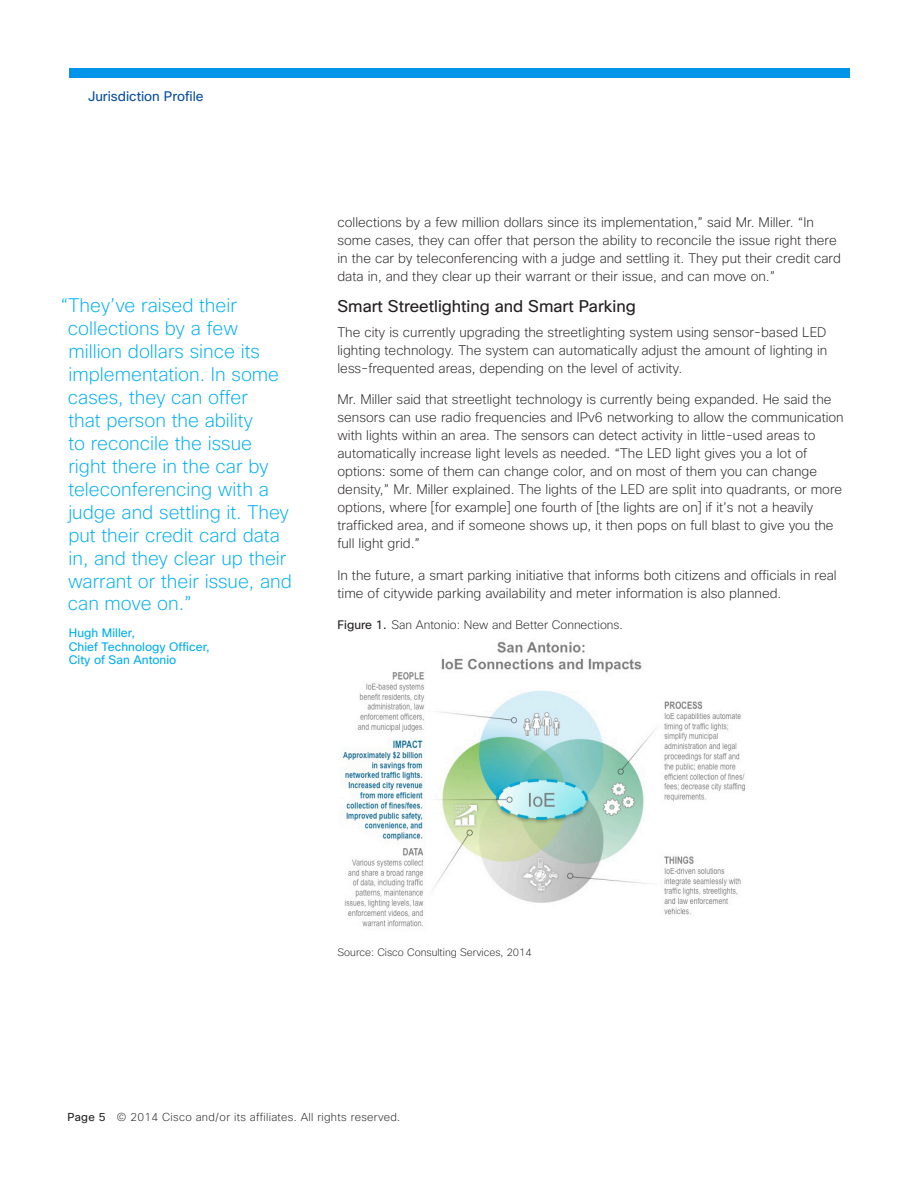
<style>
.page{position:relative;width:918px;height:1188px;background:#fff}
.page>*{position:absolute;margin:0;border:0;box-sizing:border-box;transform-origin:0 0}
.Quote_body{font:200 19.2px/23px "Cisco Sans";color:#00aeef}
.Body_1{font:16.5px "Cisco Sans";color:#231f20}
.Body_1-2{font:200 13.5px/18px "Cisco Sans";color:#231f20}
.Page_head_1{font:13.5px "Cisco Sans";color:#0a4fa0}
.Quote_body-2{font:12px/13.5px "Cisco Sans";color:#00aeef}
.Body_1-3{font:200 12px "Cisco Sans";color:#231f20}
.Folio{font:200 11.25px "Cisco Sans";letter-spacing:.025em;color:#231f20}
.Body_1-4{font:200 10.5px "Cisco Sans";color:#231f20}
.s1{font-weight:400}
</style>
<div class="page">
<div style="left:69px;top:68px;width:780px;height:10px;background:#0095ea"></div>
<img style="left:342px;top:641px;width:403px;height:286px">
<p class="Page_head_1" style="left:88px;top:87px;width:117px">Jurisdiction Profile</p>
<p class="Quote_body" style="left:68px;top:294px;width:225px;text-indent:-7px">“They’ve raised their collections by a few million dollars since its implementation. In some cases, they can offer<br>that person the ability<br>to reconcile the issue right there in the car by teleconferencing with a judge and settling it. They put their credit card data in, and they clear up their warrant or their issue, and can move on.”</p>
<p class="Quote_body-2" style="left:69px;top:627px;width:142px">Hugh Miller,<br>Chief Technology Officer,<br>City of San Antonio</p>
<p class="Body_1-2" style="left:338px;top:213px;width:505px">collections by a few million dollars since its implementation,” said Mr. Miller. “In some cases, they can offer that person the ability to reconcile the issue right there in the car by teleconferencing with a judge and settling it. They put their credit card data in, and they clear up their warrant or their issue, and can move on.”</p>
<p class="Body_1" style="left:338px;top:296px;width:300px">Smart Streetlighting and Smart Parking</p>
<p class="Body_1-2" style="left:338px;top:323px;width:491px;text-align:justify">The city is currently upgrading the streetlighting system using sensor-based LED lighting technology. The system can automatically adjust the amount of lighting in less-frequented areas, depending on the level of activity.</p>
<p class="Body_1-2" style="left:338px;top:391px;width:508px">Mr. Miller said that streetlight technology is currently being expanded. He said the sensors can use radio frequencies and IPv6 networking to allow the communication with lights within an area. The sensors can detect activity in little-used areas to automatically increase light levels as needed. “The LED light gives you a lot of options: some of them can change color, and on most of them you can change density,” Mr. Miller explained. The lights of the LED are split into quadrants, or more options, where [for example] one fourth of [the lights are on] if it’s not a heavily trafficked area, and if someone shows up, it then pops on full blast to give you the full light grid.”</p>
<p class="Body_1-2" style="left:338px;top:566px;width:501px">In the future, a smart parking initiative that informs both citizens and officials in real time of citywide parking availability and meter information is also planned.</p>
<p class="Body_1-3" style="left:338px;top:618px;width:287px"><span class="s1">Figure 1.</span> San Antonio: New and Better Connections.</p>
<p class="Body_1-4" style="left:338px;top:945px;width:196px">Source: Cisco Consulting Services, 2014</p>
<p class="Folio" style="left:68px;top:1109px;width:334px"><span class="s1">Page 5</span> © 2014 Cisco and/or its affiliates. All rights reserved.</p>
</div>
